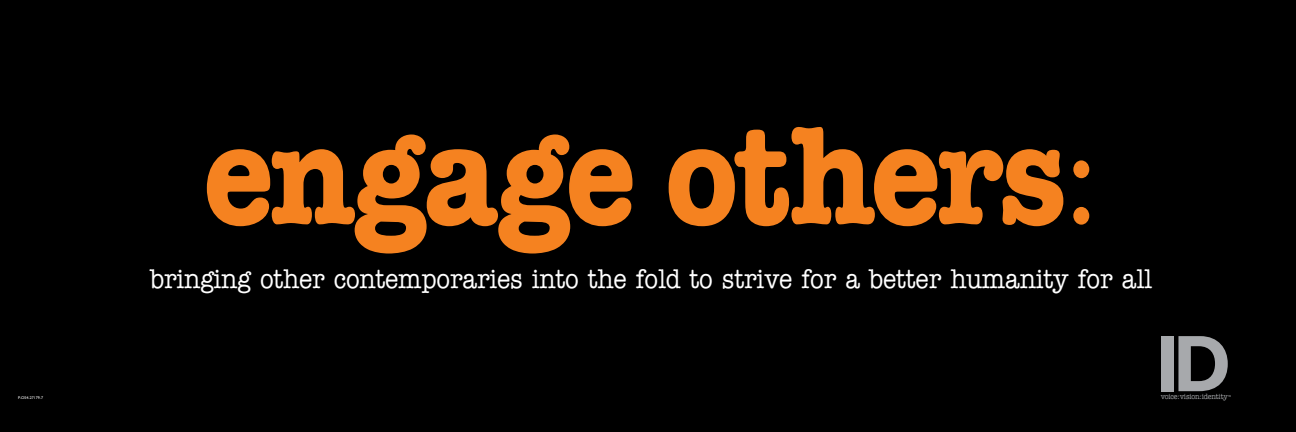
<style>
.page{position:relative;width:1296px;height:432px;background:#000}
.page>*{position:absolute;margin:0;border:0;box-sizing:border-box;transform-origin:0 0}
.t1{font:700 140px "American Typewriter";letter-spacing:-.025em;color:#f58220;scale:.9 1}
.t2{font:700 80.8px "Gill Sans";color:#a7a9ac;scale:.9 1}
.t3{font:500 27.1px "American Typewriter";letter-spacing:-.005em;color:#fff;scale:.9 1}
.t4{font:7.65px "American Typewriter Medium A";letter-spacing:-.02em;color:#a7a9ac;scale:.9 1}
.t5{font:4px "Gill Sans";color:#fff}
.s1{font-weight:500;font-size:137.5px}
.s2{font-family:"Gill Sans";font-weight:700;font-size:3.8px}
</style>
<div class="page">
<p class="t5" style="left:18px;top:395px;width:27px">P-OS4-27179-7</p>
<h1 class="t1" style="left:203px;top:93px;width:1001px">engage others<span class="s1">:</span></h1>
<p class="t3" style="left:150px;top:264px;width:1115px">bringing other contemporaries into the fold to strive for a better humanity for all</p>
<h2 class="t2" style="left:1155px;top:316px;width:86px">ID</h2>
<p class="t4" style="left:1161px;top:392px;width:80px">voice:vision:identity<span class="s2">™</span></p>
</div>
